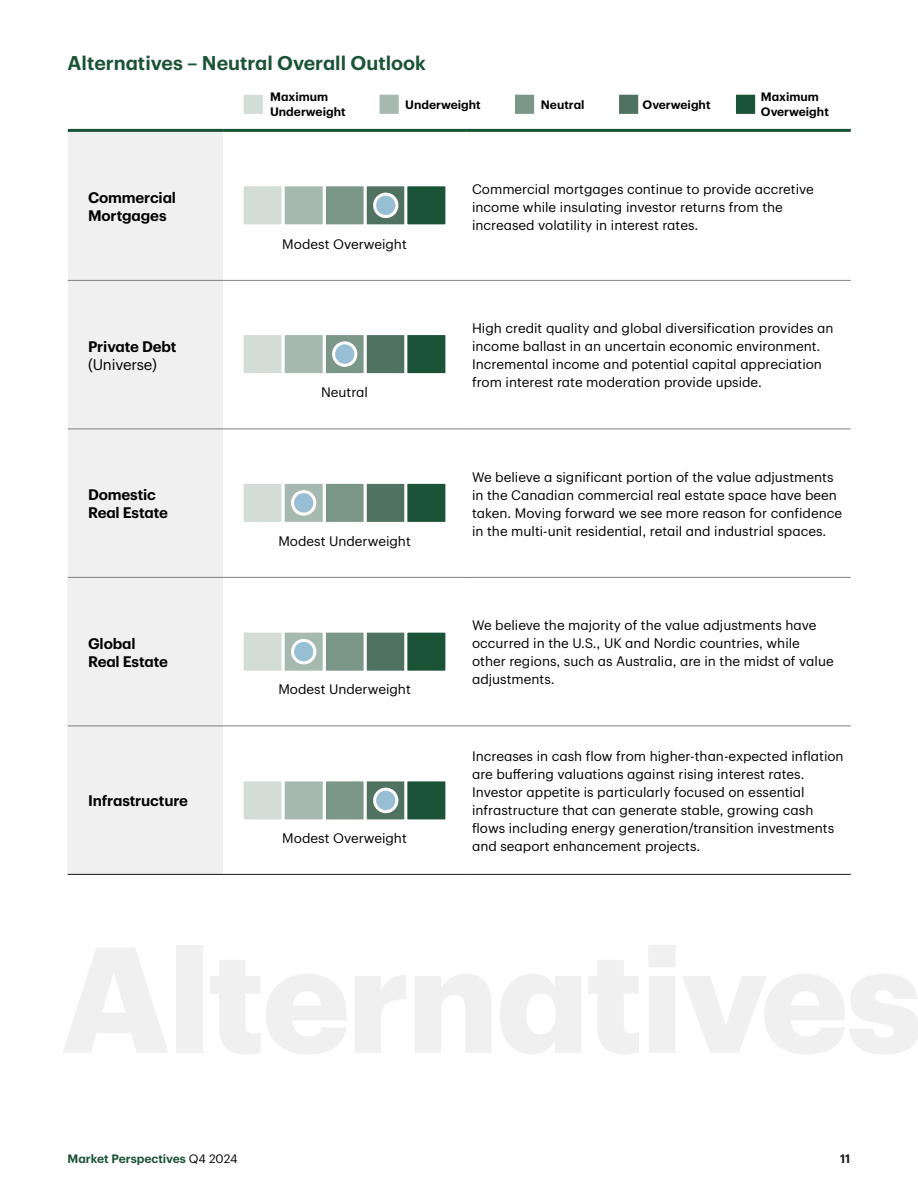
<style>
.page{position:relative;width:918px;height:1188px;background:#fff}
.page>*{position:absolute;margin:0;border:0;box-sizing:border-box;transform-origin:0 0}
.CH1__13pt_Semibold__Forest_Green{font:600 19.5px "TD Graphik";color:#1a5336}
.t1{font:600 15px/18px "TD Graphik";letter-spacing:-.01em;color:#000}
.t2{font:15px "TD Graphik";letter-spacing:-.01em;color:#000}
.t3{font:13.5px/18px "TD Graphik";color:#000}
.Body_Copy__8pt_Regular__Black{font:600 12px/15px "TD Graphik";color:#000}
.t4{font:600 12px "TD Graphik";color:#1a5336}
.t5{font:600 12px "TD Graphik";color:#1c1c1c}
.s1{font-weight:400;color:#000}
</style>
<div class="page">
<div style="left:68px;top:132px;width:155px;height:445px;background:#f0f0f0"></div>
<svg style="left:223px;top:279px;width:628px;height:595px"></svg>
<div style="left:68px;top:577px;width:155px;height:149px;background:#f0f0f0"></div>
<div style="left:68px;top:726px;width:155px;height:148px;background:#f0f0f0"></div>
<hr style="left:68px;top:726px;width:155px;height:1px;background:#808080">
<hr style="left:466px;top:726px;width:385px;height:1px;background:#808080">
<hr style="left:223px;top:726px;width:243px;height:1px;background:#808080">
<hr style="left:68px;top:280px;width:155px;height:1px;background:#808080">
<hr style="left:466px;top:280px;width:385px;height:1px;background:#808080">
<hr style="left:68px;top:429px;width:155px;height:1px;background:#808080">
<hr style="left:466px;top:429px;width:385px;height:1px;background:#808080">
<hr style="left:68px;top:129px;width:155px;height:3px;background:#1a5336">
<hr style="left:223px;top:129px;width:243px;height:3px;background:#1a5336">
<hr style="left:466px;top:129px;width:385px;height:3px;background:#1a5336">
<hr style="left:223px;top:280px;width:243px;height:1px;background:#808080">
<hr style="left:223px;top:429px;width:243px;height:1px;background:#808080">
<hr style="left:68px;top:577px;width:155px;height:1px;background:#808080">
<hr style="left:223px;top:577px;width:243px;height:1px;background:#808080">
<hr style="left:466px;top:577px;width:385px;height:1px;background:#808080">
<hr style="left:68px;top:874px;width:155px;height:1px;background:#1a1a1a">
<hr style="left:223px;top:874px;width:243px;height:1px;background:#1a1a1a">
<hr style="left:466px;top:874px;width:385px;height:1px;background:#1a1a1a">
<div style="left:241px;top:92px;width:25px;height:25px;background:#d3dcd7;border:3px solid #fff"></div>
<div style="left:733px;top:92px;width:25px;height:25px;background:#1a5336;border:3px solid #fff"></div>
<div style="left:377px;top:92px;width:25px;height:25px;background:#a6b9b0;border:3px solid #fff"></div>
<div style="left:616px;top:92px;width:25px;height:25px;background:#4f7360;border:3px solid #fff"></div>
<div style="left:512px;top:92px;width:25px;height:25px;background:#7b9787;border:3px solid #fff"></div>
<div style="left:241px;top:183px;width:44px;height:44px;background:#d3dcd7;border:3px solid #fff"></div>
<div style="left:323px;top:183px;width:44px;height:44px;background:#7b9787;border:3px solid #fff"></div>
<div style="left:282px;top:183px;width:44px;height:44px;background:#a6b9b0;border:3px solid #fff"></div>
<div style="left:364px;top:183px;width:44px;height:44px;background:#4f7360;border:3px solid #fff"></div>
<div style="left:404px;top:183px;width:44px;height:44px;background:#1a5336;border:3px solid #fff"></div>
<div style="left:375px;top:194px;width:22px;height:23px;background:#98bed3;border-radius:50%"></div>
<div style="left:373px;top:193px;width:25px;height:25px;border:3px solid #fff;border-radius:50%"></div>
<div style="left:241px;top:332px;width:44px;height:44px;background:#d3dcd7;border:3px solid #fff"></div>
<div style="left:323px;top:332px;width:44px;height:44px;background:#7b9787;border:3px solid #fff"></div>
<div style="left:282px;top:332px;width:44px;height:44px;background:#a6b9b0;border:3px solid #fff"></div>
<div style="left:364px;top:332px;width:44px;height:44px;background:#4f7360;border:3px solid #fff"></div>
<div style="left:404px;top:332px;width:44px;height:44px;background:#1a5336;border:3px solid #fff"></div>
<div style="left:334px;top:343px;width:22px;height:22px;background:#98bed3;border-radius:50%"></div>
<div style="left:332px;top:341px;width:25px;height:26px;border:3px solid #fff;border-radius:50%"></div>
<div style="left:241px;top:481px;width:44px;height:44px;background:#d3dcd7;border:3px solid #fff"></div>
<div style="left:323px;top:481px;width:44px;height:44px;background:#7b9787;border:3px solid #fff"></div>
<div style="left:282px;top:481px;width:44px;height:44px;background:#a6b9b0;border:3px solid #fff"></div>
<div style="left:364px;top:481px;width:44px;height:44px;background:#4f7360;border:3px solid #fff"></div>
<div style="left:404px;top:481px;width:44px;height:44px;background:#1a5336;border:3px solid #fff"></div>
<div style="left:293px;top:492px;width:22px;height:22px;background:#98bed3;border-radius:50%"></div>
<div style="left:291px;top:490px;width:25px;height:26px;border:3px solid #fff;border-radius:50%"></div>
<div style="left:241px;top:630px;width:44px;height:44px;background:#d3dcd7;border:3px solid #fff"></div>
<div style="left:323px;top:630px;width:44px;height:44px;background:#7b9787;border:3px solid #fff"></div>
<div style="left:282px;top:630px;width:44px;height:44px;background:#a6b9b0;border:3px solid #fff"></div>
<div style="left:364px;top:630px;width:44px;height:44px;background:#4f7360;border:3px solid #fff"></div>
<div style="left:404px;top:630px;width:44px;height:44px;background:#1a5336;border:3px solid #fff"></div>
<div style="left:293px;top:640px;width:22px;height:23px;background:#98bed3;border-radius:50%"></div>
<div style="left:291px;top:639px;width:25px;height:25px;border:3px solid #fff;border-radius:50%"></div>
<div style="left:241px;top:778px;width:44px;height:44px;background:#d3dcd7;border:3px solid #fff"></div>
<div style="left:323px;top:778px;width:44px;height:44px;background:#7b9787;border:3px solid #fff"></div>
<div style="left:282px;top:778px;width:44px;height:44px;background:#a6b9b0;border:3px solid #fff"></div>
<div style="left:364px;top:778px;width:44px;height:44px;background:#4f7360;border:3px solid #fff"></div>
<div style="left:404px;top:778px;width:44px;height:44px;background:#1a5336;border:3px solid #fff"></div>
<div style="left:375px;top:789px;width:22px;height:23px;background:#98bed3;border-radius:50%"></div>
<div style="left:373px;top:788px;width:25px;height:25px;border:3px solid #fff;border-radius:50%"></div>
<p class="CH1__13pt_Semibold__Forest_Green" style="left:68px;top:48px;width:360px">Alternatives – Neutral Overall Outlook</p>
<p class="t1" style="left:88px;top:188px;width:90px">Commercial<br>Mortgages</p>
<p class="t1" style="left:88px;top:336px;width:90px">Private Debt</p>
<p class="t2" style="left:88px;top:353px;width:70px">(Universe)</p>
<p class="t1" style="left:88px;top:485px;width:82px">Domestic<br>Real Estate</p>
<p class="t1" style="left:88px;top:633px;width:82px">Global<br>Real Estate</p>
<p class="t1" style="left:88px;top:791px;width:101px">Infrastructure</p>
<p class="Body_Copy__8pt_Regular__Black" style="left:270px;top:89px;width:77px">Maximum<br>Underweight</p>
<p class="Body_Copy__8pt_Regular__Black" style="left:761px;top:88px;width:69px">Maximum<br>Overweight</p>
<p class="Body_Copy__8pt_Regular__Black" style="left:405px;top:96px;width:77px">Underweight</p>
<p class="Body_Copy__8pt_Regular__Black" style="left:541px;top:96px;width:45px">Neutral</p>
<p class="Body_Copy__8pt_Regular__Black" style="left:643px;top:96px;width:69px">Overweight</p>
<p class="t3" style="left:282px;top:234px;width:126px">Modest Overweight</p>
<p class="t3" style="left:321px;top:382px;width:48px">Neutral</p>
<p class="t3" style="left:278px;top:531px;width:134px">Modest Underweight</p>
<p class="t3" style="left:278px;top:679px;width:134px">Modest Underweight</p>
<p class="t3" style="left:282px;top:828px;width:126px">Modest Overweight</p>
<p class="t3" style="left:472px;top:179px;width:343px">Commercial mortgages continue to provide accretive income while insulating investor returns from the increased volatility in interest rates.</p>
<p class="t3" style="left:472px;top:318px;width:363px">High credit quality and global diversification provides an income ballast in an uncertain economic environment.<br>Incremental income and potential capital appreciation from interest rate moderation provide upside.</p>
<p class="t3" style="left:472px;top:467px;width:372px">We believe a significant portion of the value adjustments in the Canadian commercial real estate space have been taken. Moving forward we see more reason for confidence in the multi-unit residential, retail and industrial spaces.</p>
<p class="t3" style="left:472px;top:615px;width:363px">We believe the majority of the value adjustments have occurred in the U.S., UK and Nordic countries, while other regions, such as Australia, are in the midst of value adjustments.</p>
<p class="t3" style="left:472px;top:746px;width:373px">Increases in cash flow from higher-than-expected inflation are buffering valuations against rising interest rates.<br>Investor appetite is particularly focused on essential infrastructure that can generate stable, growing cash flows including energy generation/transition investments and seaport enhancement projects.</p>
<p class="t4" style="left:68px;top:1150px;width:171px">Market Perspectives <span class="s1">Q4 2024</span></p>
<p class="t5" style="left:840px;top:1150px;width:12px">11</p>
</div>
